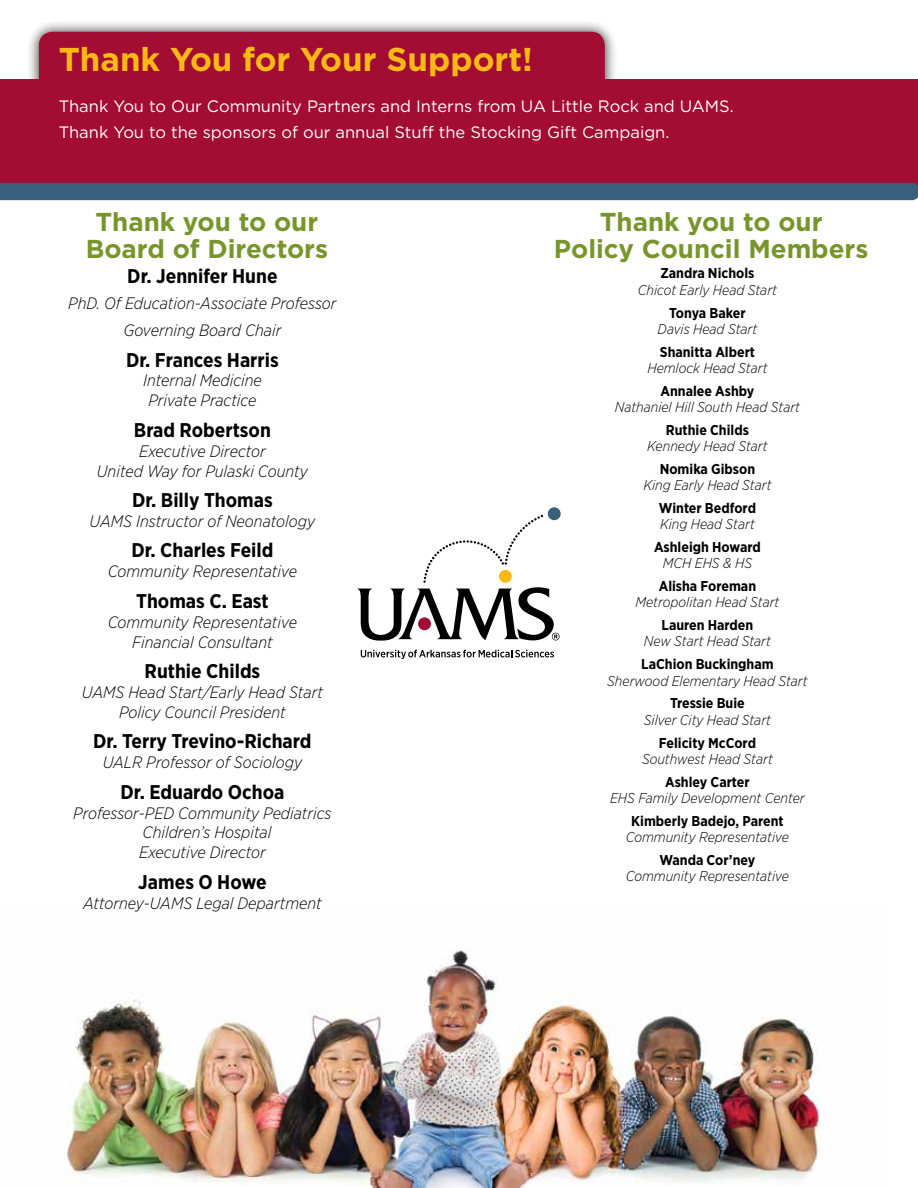
<style>
.page{position:relative;width:918px;height:1188px;background:#fff}
.page>*{position:absolute;margin:0;border:0;box-sizing:border-box;transform-origin:0 0}
.t1{font:700 33px "Gotham";color:#fdb913}
.t2{font:700 25.95px/27px "Gotham";color:#78952c;text-align:center}
.t3{font:700 19.8px "Gotham Narrow";color:#000}
.t4{font:italic 300 16.5px/19.8px "Gotham Narrow";color:#000;text-align:center}
.t5{font:16.5px/26.2px "Gotham";color:#fff}
.t6{font:italic 300 14.25px "Gotham Narrow";color:#000}
.t7{font:700 14.25px "Gotham Narrow";color:#000}
</style>
<div class="page">
<img style="left:67px;top:950px;width:762px;height:238px">
<div style="left:548px;top:507px;width:13px;height:13px;background:#39607a;border-radius:50%"></div>
<svg style="left:357px;top:515px;width:203px;height:126px"></svg>
<svg style="left:361px;top:650px;width:193px;height:9px"></svg>
<div style="left:26px;top:19px;width:591px;height:94px;background:#000;opacity:.75"></div>
<div style="left:39px;top:32px;width:566px;height:68px;background:#a30c33;border-radius:14px"></div>
<div style="left:0;top:79px;width:918px;height:110px;background:#a30c33"></div>
<div style="left:0;top:183px;width:918px;height:17px;background:#39607a"></div>
<h1 class="t1" style="left:59px;top:38px;width:476px">Thank You for Your Support!</h1>
<p class="t5" style="left:59px;top:93px;width:677px">Thank You to Our Community Partners and Interns from UA Little Rock and UAMS.<br>Thank You to the sponsors of our annual Stuff the Stocking Gift Campaign.</p>
<h2 class="t2" style="left:86px;top:208px;width:244px">Thank you to our<br>Board of Directors</h2>
<p class="t3" style="left:127px;top:263px;width:152px">Dr. Jennifer Hune</p>
<p class="t4" style="left:68px;top:290px;width:270px;line-height:26.5px">PhD. Of Education-Associate Professor<br>Governing Board Chair</p>
<p class="t3" style="left:126px;top:347px;width:154px">Dr. Frances Harris</p>
<p class="t4" style="left:143px;top:370px;width:120px">Internal Medicine<br>Private Practice</p>
<p class="t3" style="left:134px;top:417px;width:138px">Brad Robertson</p>
<p class="t4" style="left:97px;top:441px;width:213px">Executive Director<br>United Way for Pulaski County</p>
<p class="t3" style="left:132px;top:487px;width:142px">Dr. Billy Thomas</p>
<p class="t4" style="left:90px;top:511px;width:227px">UAMS Instructor of Neonatology</p>
<p class="t3" style="left:131px;top:538px;width:144px">Dr. Charles Feild</p>
<p class="t4" style="left:108px;top:561px;width:191px">Community Representative</p>
<p class="t3" style="left:136px;top:588px;width:134px">Thomas C. East</p>
<p class="t4" style="left:108px;top:612px;width:191px">Community Representative<br>Financial Consultant</p>
<p class="t3" style="left:145px;top:658px;width:117px">Ruthie Childs</p>
<p class="t4" style="left:82px;top:682px;width:243px">UAMS Head Start/Early Head Start<br>Policy Council President</p>
<p class="t3" style="left:93px;top:729px;width:220px">Dr. Terry Trevino-Richard</p>
<p class="t4" style="left:103px;top:752px;width:201px">UALR Professor of Sociology</p>
<p class="t3" style="left:120px;top:779px;width:165px">Dr. Eduardo Ochoa</p>
<p class="t4" style="left:73px;top:802px;width:260px">Professor-PED Community Pediatrics<br>Children’s Hospital<br>Executive Director</p>
<p class="t3" style="left:138px;top:869px;width:130px">James O Howe</p>
<p class="t4" style="left:83px;top:893px;width:240px">Attorney-UAMS Legal Department</p>
<h2 class="t2" style="left:554px;top:208px;width:316px">Thank you to our<br>Policy Council Members</h2>
<p class="t7" style="left:660px;top:264px;width:95px">Zandra Nichols</p>
<p class="t6" style="left:638px;top:281px;width:141px">Chicot Early Head Start</p>
<p class="t7" style="left:669px;top:303px;width:78px">Tonya Baker</p>
<p class="t6" style="left:658px;top:320px;width:101px">Davis Head Start</p>
<p class="t7" style="left:660px;top:342px;width:97px">Shanitta Albert</p>
<p class="t6" style="left:647px;top:359px;width:122px">Hemlock Head Start</p>
<p class="t7" style="left:660px;top:382px;width:95px">Annalee Ashby</p>
<p class="t6" style="left:615px;top:398px;width:187px">Nathaniel Hill South Head Start</p>
<p class="t7" style="left:666px;top:421px;width:85px">Ruthie Childs</p>
<p class="t6" style="left:647px;top:437px;width:122px">Kennedy Head Start</p>
<p class="t7" style="left:660px;top:460px;width:97px">Nomika Gibson</p>
<p class="t6" style="left:643px;top:476px;width:130px">King Early Head Start</p>
<p class="t7" style="left:659px;top:499px;width:99px">Winter Bedford</p>
<p class="t6" style="left:660px;top:515px;width:96px">King Head Start</p>
<p class="t7" style="left:654px;top:538px;width:108px">Ashleigh Howard</p>
<p class="t6" style="left:663px;top:555px;width:91px">MCH EHS &amp; HS</p>
<p class="t7" style="left:659px;top:577px;width:99px">Alisha Foreman</p>
<p class="t6" style="left:635px;top:594px;width:146px">Metropolitan Head Start</p>
<p class="t7" style="left:662px;top:616px;width:93px">Lauren Harden</p>
<p class="t6" style="left:644px;top:633px;width:129px">New Start Head Start</p>
<p class="t7" style="left:641px;top:655px;width:134px">LaChion Buckingham</p>
<p class="t6" style="left:607px;top:672px;width:202px">Sherwood Elementary Head Start</p>
<p class="t7" style="left:670px;top:694px;width:76px">Tressie Buie</p>
<p class="t6" style="left:644px;top:711px;width:129px">Silver City Head Start</p>
<p class="t7" style="left:659px;top:733px;width:99px">Felicity McCord</p>
<p class="t6" style="left:642px;top:750px;width:132px">Southwest Head Start</p>
<p class="t7" style="left:665px;top:773px;width:86px">Ashley Carter</p>
<p class="t6" style="left:610px;top:789px;width:196px">EHS Family Development Center</p>
<p class="t7" style="left:631px;top:812px;width:154px">Kimberly Badejo, Parent</p>
<p class="t6" style="left:626px;top:828px;width:165px">Community Representative</p>
<p class="t7" style="left:660px;top:851px;width:97px">Wanda Cor’ney</p>
<p class="t6" style="left:626px;top:867px;width:165px">Community Representative</p>
</div>
